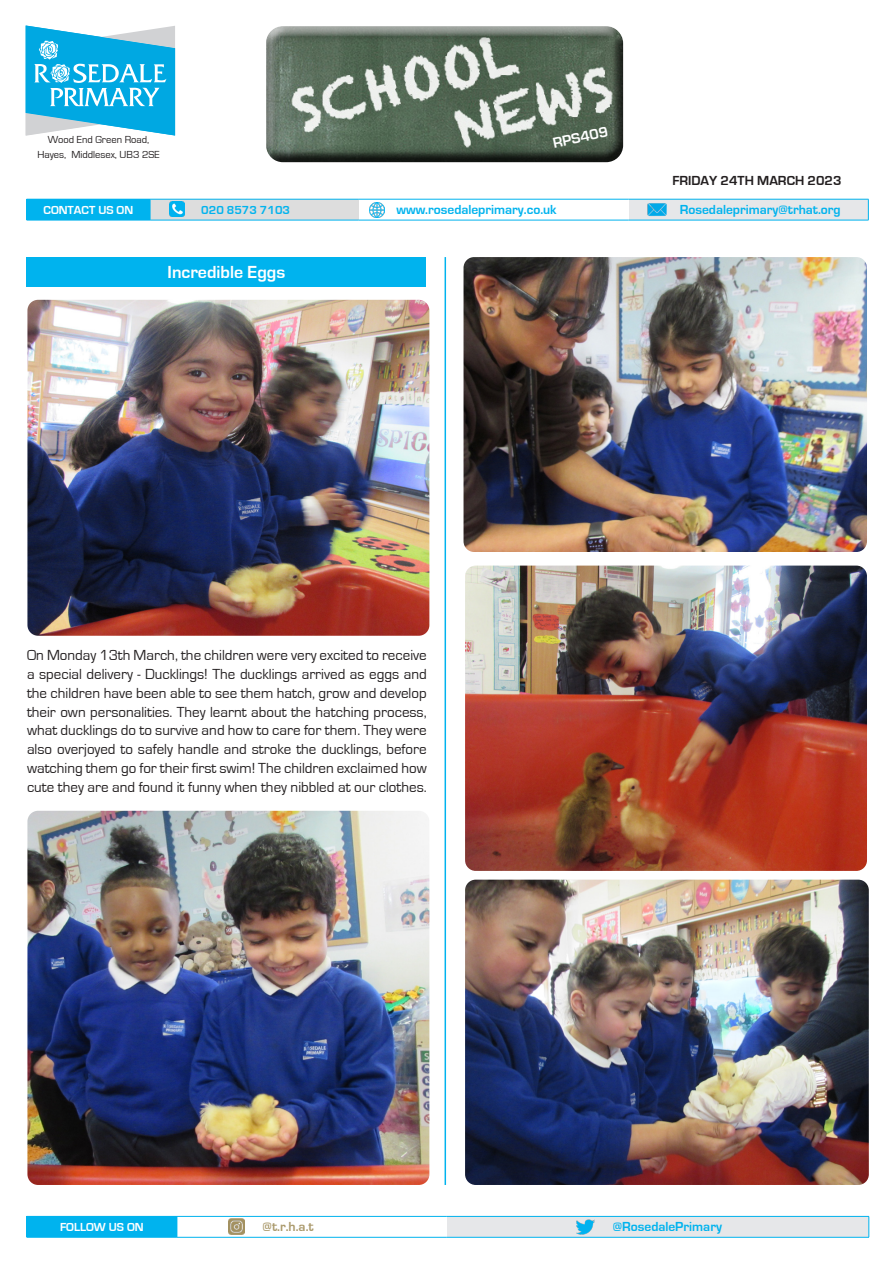
<style>
.page{position:relative;width:893px;height:1263px;background:#fff}
.page>*{position:absolute;margin:0;border:0;box-sizing:border-box;transform-origin:0 0}
.t1{font:700 18px "Eurostile";color:#fff}
.t2{font:15px/18.8px "Eurostile";color:#231f20;text-align:justify}
.t3{font:700 15px "Eurostile";color:#fff}
.t4{font:700 13.5px "Eurostile";color:#00b3ee}
.t5{font:700 13.5px "Eurostile";color:#231f20}
.t6{font:700 13.5px "Eurostile";color:#ab9a6c}
.t7{font:700 12px "Eurostile";color:#fff}
.t8{font:700 12px "Eurostile";color:#00b3ee}
.t9{font:10.5px/15px "Eurostile";color:#231f20;text-align:center}
</style>
<div class="page">
<div style="left:263px;top:23px;width:360px;height:129px;background:#fff;opacity:.75"></div>
<div style="left:263px;top:30px;width:360px;height:133px;background:#231f20;opacity:.75"></div>
<hr style="left:445px;top:257px;width:1px;height:928px;background:#00b3ee">
<div style="left:27px;top:1216px;width:150px;height:21px;background:#00b3ee"></div>
<div style="left:447px;top:1216px;width:422px;height:21px;background:#e6e7e9"></div>
<hr style="left:177px;top:1216px;width:270px;height:1px;background:#00b3ee">
<hr style="left:177px;top:1237px;width:270px;height:1px;background:#00b3ee">
<svg style="left:177px;top:1216px;width:1px;height:21px"></svg>
<hr style="left:27px;top:1237px;width:150px;height:1px;background:#00b3ee">
<hr style="left:447px;top:1216px;width:422px;height:1px;background:#00b3ee">
<svg style="left:869px;top:1216px;width:1px;height:21px"></svg>
<hr style="left:447px;top:1237px;width:422px;height:1px;background:#00b3ee">
<svg style="left:26px;top:26px;width:149px;height:110px"></svg>
<img style="left:229px;top:1218px;width:16px;height:16px">
<img style="left:577px;top:1219px;width:17px;height:16px">
<div style="left:27px;top:199px;width:123px;height:21px;background:#00b3ee"></div>
<div style="left:150px;top:199px;width:208px;height:21px;background:#ddd"></div>
<div style="left:629px;top:199px;width:239px;height:21px;background:#e6e7e9"></div>
<hr style="left:358px;top:199px;width:271px;height:1px;background:#00b3ee">
<hr style="left:358px;top:220px;width:271px;height:1px;background:#00b3ee">
<hr style="left:629px;top:199px;width:239px;height:1px;background:#00b3ee">
<svg style="left:868px;top:199px;width:1px;height:21px"></svg>
<hr style="left:629px;top:220px;width:239px;height:1px;background:#00b3ee">
<hr style="left:150px;top:199px;width:208px;height:1px;background:#00b3ee">
<hr style="left:150px;top:220px;width:208px;height:1px;background:#00b3ee">
<svg style="left:150px;top:199px;width:1px;height:21px"></svg>
<hr style="left:27px;top:220px;width:123px;height:1px;background:#00b3ee">
<img style="left:647px;top:203px;width:19px;height:13px">
<img style="left:370px;top:202px;width:14px;height:15px">
<img style="left:170px;top:201px;width:15px;height:15px">
<div style="left:27px;top:257px;width:399px;height:30px;background:#00b3ee"></div>
<img style="left:465px;top:566px;width:402px;height:305px">
<img style="left:463px;top:257px;width:404px;height:295px">
<img style="left:465px;top:880px;width:404px;height:305px">
<img style="left:27px;top:300px;width:402px;height:336px">
<img style="left:27px;top:811px;width:402px;height:374px">
<p class="t9" style="left:37px;top:132px;width:124px">Wood End Green Road,<br>Hayes, Middlesex, UB3 2SE</p>
<p class="t3" style="left:551px;top:135px;width:58px;rotate:-12deg">RPS409</p>
<p class="t5" style="left:672px;top:173px;width:171px">FRIDAY 24TH MARCH 2023</p>
<p class="t7" style="left:44px;top:203px;width:91px">CONTACT US ON</p>
<p class="t8" style="left:201px;top:203px;width:90px">020 8573 7103</p>
<p class="t4" style="left:396px;top:202px;width:162px">www.rosedaleprimary.co.uk</p>
<p class="t4" style="left:680px;top:202px;width:163px">Rosedaleprimary@trhat.org</p>
<p class="t1" style="left:168px;top:262px;width:119px">Incredible Eggs</p>
<p class="t2" style="left:27px;top:646px;width:401px">On Monday 13th March, the children were very excited to receive a special delivery - Ducklings! The ducklings arrived as eggs and the children have been able to see them hatch, grow and develop their own personalities. They learnt about the hatching process, what ducklings do to survive and how to care for them. They were also overjoyed to safely handle and stroke the ducklings, before watching them go for their first swim! The children exclaimed how cute they are and found it funny when they nibbled at our clothes.</p>
<p class="t7" style="left:60px;top:1220px;width:85px">FOLLOW US ON</p>
<p class="t6" style="left:263px;top:1219px;width:53px">@t.r.h.a.t</p>
<p class="t4" style="left:613px;top:1219px;width:111px">@RosedalePrimary</p>
</div>
